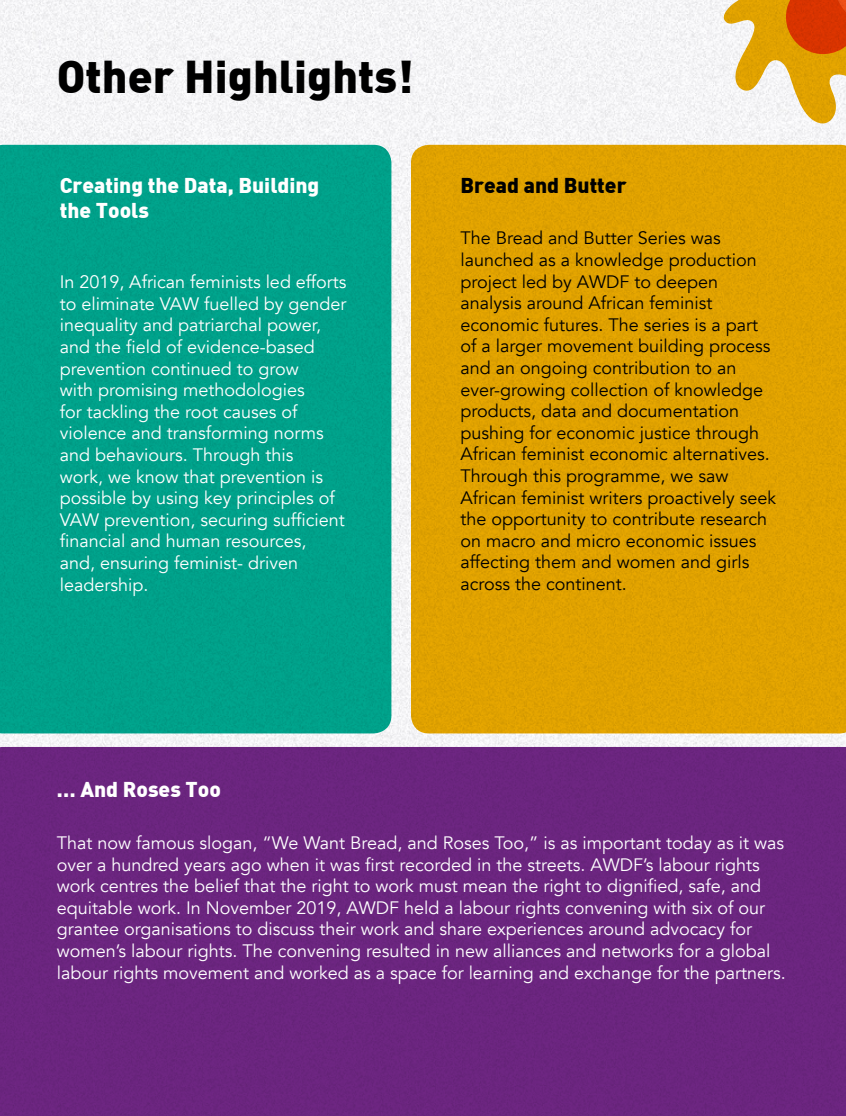
<style>
.page{position:relative;width:846px;height:1116px;background:#fff}
.page>*{position:absolute;margin:0;border:0;box-sizing:border-box;transform-origin:0 0}
.t1{font:900 45px "DIN";color:#000}
.t2{font:900 21px/25.2px "DIN";color:#fff}
.t3{font:900 21px "DIN";color:#000}
.t4{font:18px/21.6px "Avenir";color:#fff}
.t5{font:18px/21.6px "Avenir";color:#000}
</style>
<div class="page">
<img style="left:0;top:0;width:846px;height:747px">
<div style="left:0;top:747px;width:846px;height:369px;background:#6b257f"></div>
<div style="left:411px;top:145px;width:435px;height:588px;background:#e0a200"></div>
<div style="left:0;top:145px;width:391px;height:588px;background:#00a089"></div>
<svg style="left:722px;top:0;width:124px;height:127px"></svg>
<h1 class="t1" style="left:57px;top:46px;width:358px">Other Highlights!</h1>
<p class="t2" style="left:60px;top:171px;width:261px">Creating the Data, Building the Tools</p>
<p class="t3" style="left:460px;top:171px;width:168px">Bread and Butter</p>
<p class="t5" style="left:460px;top:228px;width:317px">The Bread and Butter Series was launched as a knowledge production project led by AWDF to deepen analysis around African feminist economic futures. The series is a part of a larger movement building process and an ongoing contribution to an ever-growing collection of knowledge products, data and documentation pushing for economic justice through African feminist economic alternatives.<br>Through this programme, we saw African feminist writers proactively seek the opportunity to contribute research on macro and micro economic issues affecting them and women and girls across the continent.</p>
<p class="t4" style="left:60px;top:272px;width:288px">In 2019, African feminists led efforts to eliminate VAW fuelled by gender inequality and patriarchal power, and the field of evidence-based prevention continued to grow<br>with promising methodologies<br>for tackling the root causes of violence and transforming norms and behaviours. Through this<br>work, we know that prevention is possible by using key principles of<br>VAW prevention, securing sufficient financial and human resources,<br>and, ensuring feminist- driven leadership.</p>
<p class="t2" style="left:57px;top:776px;width:166px">… And Roses Too</p>
<p class="t4" style="left:57px;top:832px;width:731px">That now famous slogan, “We Want Bread, and Roses Too,” is as important today as it was over a hundred years ago when it was first recorded in the streets. AWDF’s labour rights work centres the belief that the right to work must mean the right to dignified, safe, and equitable work. In November 2019, AWDF held a labour rights convening with six of our grantee organisations to discuss their work and share experiences around advocacy for women’s labour rights. The convening resulted in new alliances and networks for a global labour rights movement and worked as a space for learning and exchange for the partners.</p>
</div>
